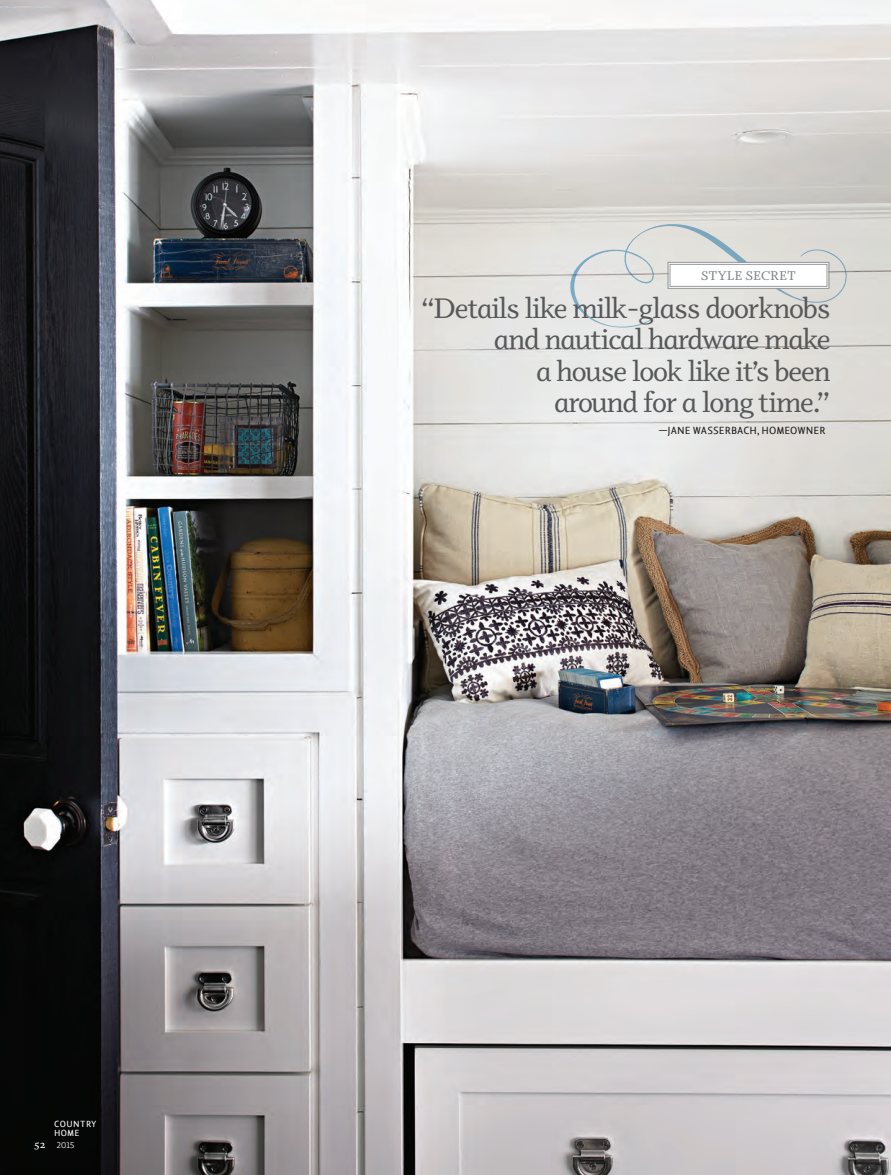
<style>
.page{position:relative;width:891px;height:1175px;background:#fff}
.page>*{position:absolute;margin:0;border:0;box-sizing:border-box;transform-origin:0 0}
.t1{font:28.5px/31.5px "Odile";letter-spacing:-.04em;color:#57585a;text-align:right}
.t2{font:12.75px "Odile";letter-spacing:.005em;color:#808285}
.t3{font:10.5px "Lisboa Pro";letter-spacing:.005em;color:#231f20}
.t4{font:9px/9px "Lisboa Pro";letter-spacing:.05em;color:#fff}
.t5{font:300 9px "Lisboa Pro";color:#fff}
.s1{font-family:"Odile";font-weight:400;font-size:10.5px}
</style>
<div class="page">
<img style="left:0;top:0;width:891px;height:1174px">
<svg style="left:557px;top:222px;width:292px;height:107px;background:#e0e0de"></svg>
<div style="left:669px;top:264px;width:158px;height:23px;border:1px solid #97999c"></div>
<p class="t4" style="left:54px;top:1119px;width:44px">COUNTRY<br>HOME</p>
<p class="t5" style="left:34px;top:1139px;width:42px"><span class="s1">52</span> 2015</p>
<p class="t2" style="left:701px;top:267px;width:96px">STYLE SECRET</p>
<p class="t1" style="left:421px;top:291px;width:411px">“Details like milk-glass doorknobs and nautical hardware make<br>a house look like it’s been<br>around for a long time.”</p>
<p class="t3" style="left:659px;top:423px;width:168px">—JANE WASSERBACH, HOMEOWNER</p>
</div>
